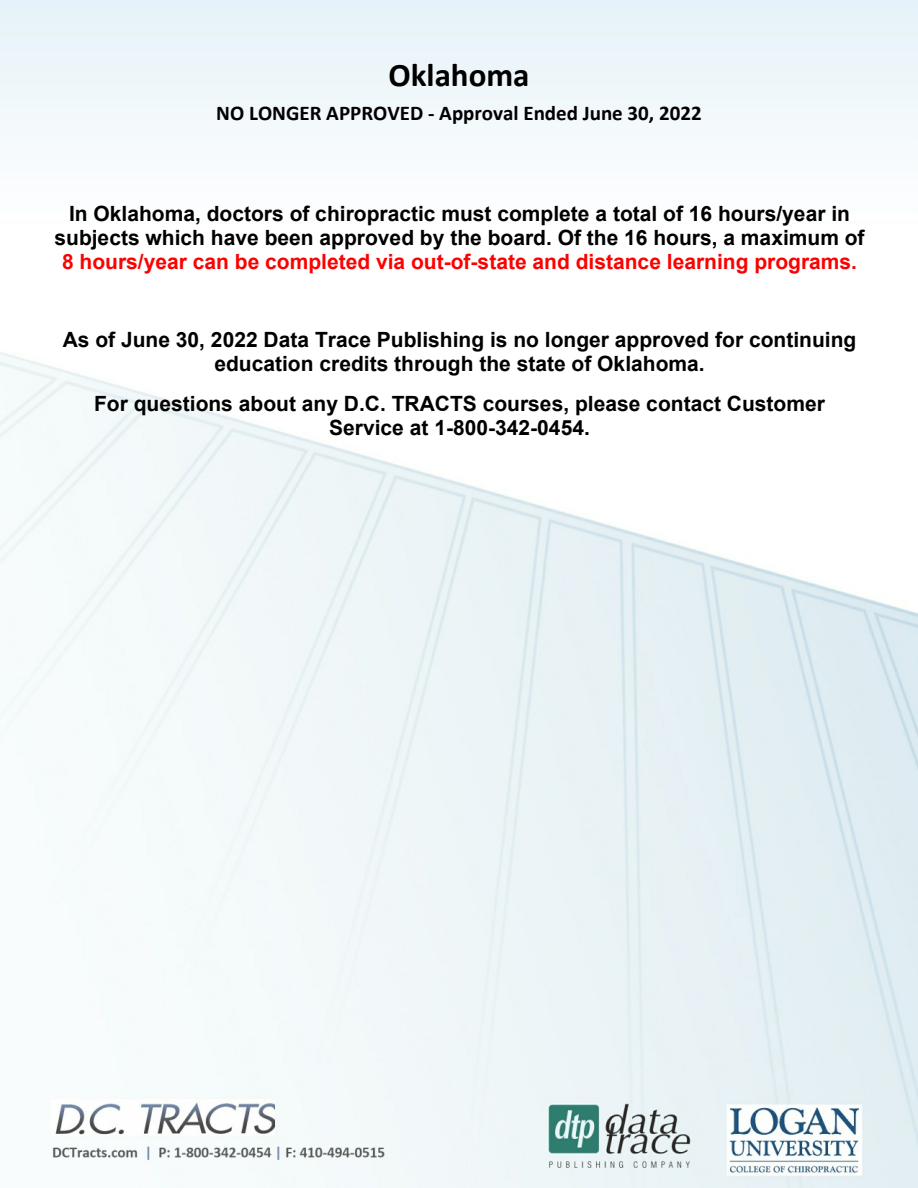
<style>
.page{position:relative;width:918px;height:1188px;background:#fff}
.page>*{position:absolute;margin:0;border:0;box-sizing:border-box;transform-origin:0 0}
.t1{font:700 33px "Calibri";color:#000}
.t2{font:700 21px/24.2px "Arial";color:#000;text-align:center}
.t3{font:700 21px "Arial";color:#fd0000}
.t4{font:700 21px "Calibri";color:#000}
</style>
<div class="page">
<img style="left:0;top:0;width:918px;height:1188px">
<h1 class="t1" style="left:388px;top:61px;width:143px">Oklahoma</h1>
<p class="t4" style="left:216px;top:104px;width:487px">NO LONGER APPROVED - Approval Ended June 30, 2022</p>
<p class="t2" style="left:54px;top:204px;width:812px">In Oklahoma, doctors of chiropractic must complete a total of 16 hours/year in subjects which have been approved by the board. Of the 16 hours, a maximum of</p>
<p class="t3" style="left:62px;top:254px;width:797px">8 hours/year can be completed via out-of-state and distance learning programs.</p>
<p class="t2" style="left:63px;top:330px;width:795px">As of June 30, 2022 Data Trace Publishing is no longer approved for continuing education credits through the state of Oklahoma.</p>
<p class="t2" style="left:94px;top:393px;width:732px">For questions about any D.C. TRACTS courses, please contact Customer<br>Service at 1-800-342-0454.</p>
</div>
